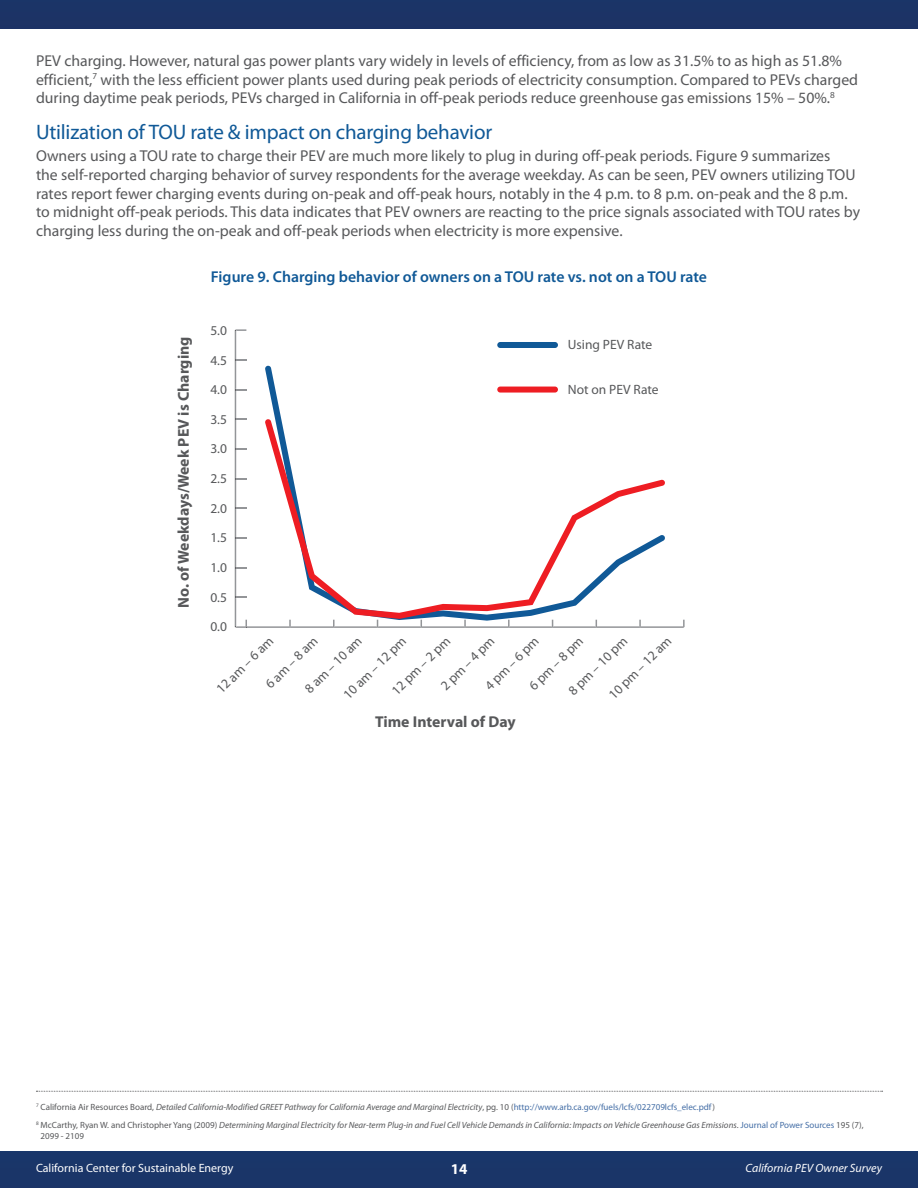
<style>
.page{position:relative;width:918px;height:1188px;background:#fff}
.page>*{position:absolute;margin:0;border:0;box-sizing:border-box;transform-origin:0 0}
.t1{font:21px "Myriad Pro";letter-spacing:-.01em;color:#105997}
.t2{font:15.75px/18.8px "Myriad Pro";color:#57585a}
.t3{font:600 15.75px "Myriad Pro";color:#105997}
.t4{font:700 15.75px "Myriad Pro";color:#57585a}
.t5{font:700 15px "Myriad Pro";color:#fff}
.t6{font:13.5px/29.5px "Myriad Pro";color:#57585a;text-align:justify}
.t7{font:12px "Myriad Pro";color:#fff}
.t8{font:italic 12px "Myriad Pro";color:#fff}
.t9{font:italic 9px/18px "Myriad Pro";color:#57585a}
.t10{font:9px "Myriad Pro";color:#57585a}
.s1{font-style:normal}
.s2{font-style:normal;color:#446ea6}
</style>
<div class="page">
<div style="left:0;top:1152px;width:918px;height:36px;background:#1a3568"></div>
<div style="left:0;top:0;width:918px;height:29px;background:#1c3366"></div>
<svg style="left:36px;top:1091px;width:847px;height:1px"></svg>
<svg style="left:235px;top:329px;width:450px;height:299px"></svg>
<svg style="left:265px;top:365px;width:400px;height:256px"></svg>
<svg style="left:265px;top:419px;width:400px;height:200px"></svg>
<p class="t2" style="left:36px;top:51px;width:824px">PEV charging. However, natural gas power plants vary widely in levels of efficiency, from as low as 31.5% to as high as 51.8% efficient,<sup>7</sup> with the less efficient power plants used during peak periods of electricity consumption. Compared to PEVs charged during daytime peak periods, PEVs charged in California in off-peak periods reduce greenhouse gas emissions 15% – 50%.<sup>8</sup></p>
<h1 class="t1" style="left:36px;top:119px;width:458px">Utilization of TOU rate &amp; impact on charging behavior</h1>
<p class="t2" style="left:36px;top:146px;width:826px">Owners using a TOU rate to charge their PEV are much more likely to plug in during off-peak periods. Figure 9 summarizes<br>the self-reported charging behavior of survey respondents for the average weekday. As can be seen, PEV owners utilizing TOU rates report fewer charging events during on-peak and off-peak hours, notably in the 4 p.m. to 8 p.m. on-peak and the 8 p.m. to midnight off-peak periods. This data indicates that PEV owners are reacting to the price signals associated with TOU rates by charging less during the on-peak and off-peak periods when electricity is more expensive.</p>
<p class="t4" style="left:173px;top:608px;width:273px;rotate:-90deg">No. of Weekdays/Week PEV is Charging</p>
<p class="t3" style="left:211px;top:267px;width:498px">Figure 9. Charging behavior of owners on a TOU rate vs. not on a TOU rate</p>
<p class="t6" style="left:210px;top:315px;width:18px">5.0<br>4.5<br>4.0<br>3.5<br>3.0<br>2.5<br>2.0<br>1.5<br>1.0<br>0.5<br>0.0</p>
<p class="t6" style="left:568px;top:330px;width:86px">Using PEV Rate</p>
<p class="t6" style="left:568px;top:375px;width:92px">Not on PEV Rate</p>
<p class="t6" style="left:335px;top:686px;width:84px;rotate:-45deg">10 am – 12 pm</p>
<p class="t6" style="left:432px;top:677px;width:71px;rotate:-45deg">2 pm – 4 pm</p>
<p class="t6" style="left:477px;top:677px;width:71px;rotate:-45deg">4 pm – 6 pm</p>
<p class="t6" style="left:521px;top:677px;width:71px;rotate:-45deg">6 pm – 8 pm</p>
<p class="t6" style="left:600px;top:686px;width:84px;rotate:-45deg">10 pm – 12 am</p>
<p class="t6" style="left:208px;top:681px;width:76px;rotate:-45deg">12 am – 6 am</p>
<p class="t6" style="left:257px;top:676px;width:69px;rotate:-45deg">6 am – 8 am</p>
<p class="t6" style="left:296px;top:681px;width:76px;rotate:-45deg">8 am – 10 am</p>
<p class="t6" style="left:383px;top:682px;width:78px;rotate:-45deg">12 pm – 2 pm</p>
<p class="t6" style="left:560px;top:682px;width:78px;rotate:-45deg">8 pm – 10 pm</p>
<p class="t4" style="left:375px;top:712px;width:142px">Time Interval of Day</p>
<p class="t9" style="left:36px;top:1098px;width:829px"><sup>7</sup> <span class="s1">California Air Resources Board,</span> Detailed California-Modified GREET Pathway for California Average and Marginal Electricity<span class="s1">, pg. 10 (</span><span class="s2">http://www.arb.ca.gov/fuels/lcfs/022709lcfs_elec.pdf</span><span class="s1">)<br></span><sup>8</sup> <span class="s1">McCarthy, Ryan W. and Christopher Yang (2009)</span> Determining Marginal Electricity for Near-term Plug-in and Fuel Cell Vehicle Demands in California: Impacts on Vehicle Greenhouse Gas Emissions<span class="s1">.</span> <span class="s2">Journal of Power Sources</span> <span class="s1">195 (7),</span></p>
<p class="t10" style="left:41px;top:1130px;width:45px">2099 - 2109</p>
<p class="t7" style="left:36px;top:1160px;width:199px">California Center for Sustainable Energy</p>
<p class="t5" style="left:451px;top:1159px;width:18px">14</p>
<p class="t8" style="left:746px;top:1160px;width:138px">California PEV Owner Survey</p>
</div>
